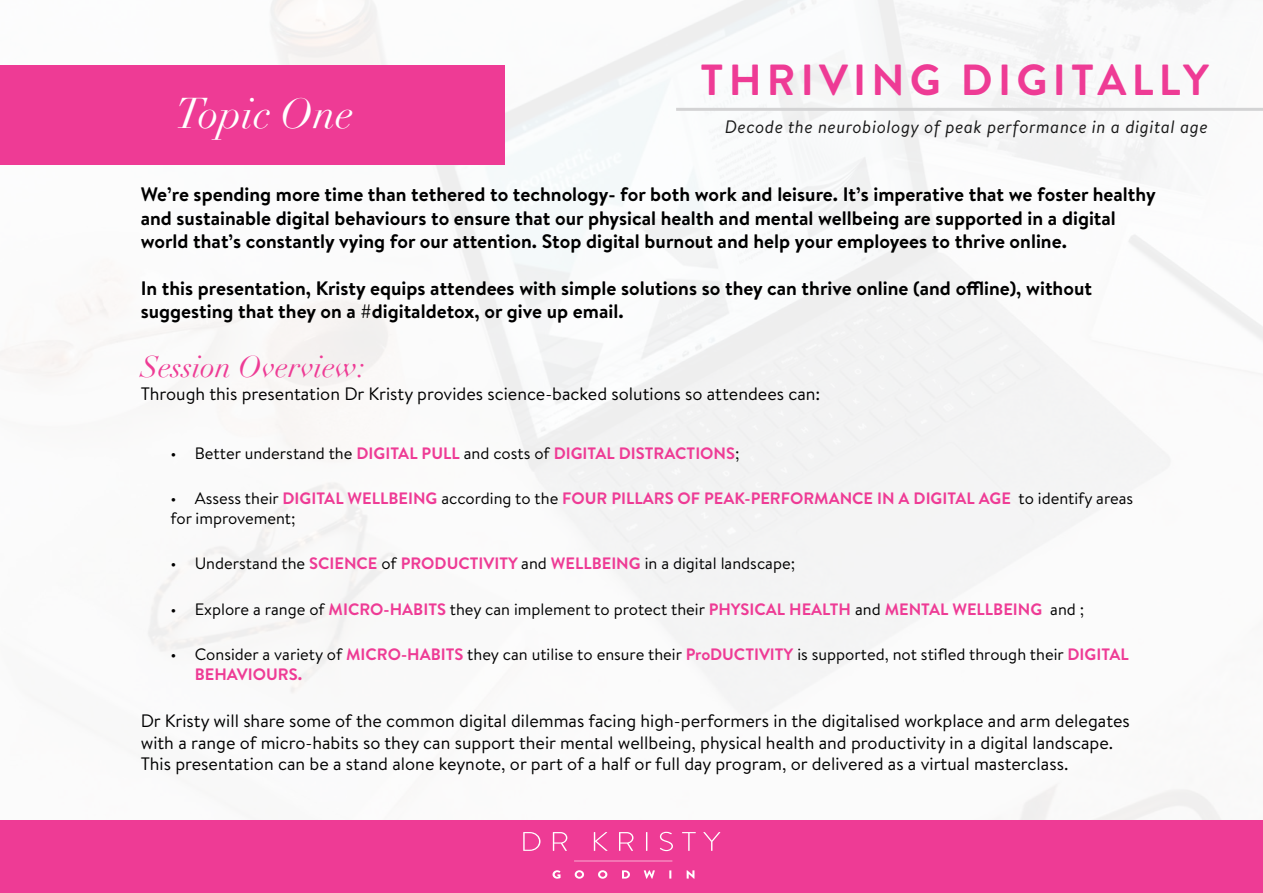
<style>
.page{position:relative;width:1263px;height:893px;background:#fff}
.page>*{position:absolute;margin:0;border:0;box-sizing:border-box;transform-origin:0 0}
.t1{font:700 43.5px "Brandon Text";letter-spacing:.12em;color:#ee3b95}
.t2{font:italic 42px "Didot";color:#fff}
.t3{font:italic 30px "Didot";color:#ee3b95}
.t4{font:700 19.5px/23.4px "Brandon Text";color:#000}
.t5{font:18px/21.6px "Brandon Text";color:#000}
.t6{font:italic 18px "Brandon Text";letter-spacing:.025em;color:#191919}
.t7{font:16.5px/19.8px "Brandon Text";color:#000}
.t8{font:700 16.5px/19.8px "Brandon Text";color:#ee3b95}
.s1{font-weight:700;color:#ee3b95}
.s2{font-weight:400;color:#000}
</style>
<div class="page">
<img style="left:0;top:0;width:1263px;height:821px">
<div style="left:0;top:65px;width:505px;height:99px;background:#ee3b95"></div>
<hr style="left:676px;top:108px;width:587px;height:3px;background:#d3d3d4">
<div style="left:0;top:821px;width:1263px;height:72px;background:#ee3b95"></div>
<svg style="left:523px;top:832px;width:17px;height:19px"></svg>
<svg style="left:553px;top:832px;width:14px;height:19px"></svg>
<svg style="left:594px;top:832px;width:14px;height:19px"></svg>
<svg style="left:619px;top:832px;width:14px;height:19px"></svg>
<svg style="left:646px;top:832px;width:1px;height:19px"></svg>
<svg style="left:660px;top:832px;width:13px;height:19px"></svg>
<svg style="left:682px;top:832px;width:14px;height:19px"></svg>
<svg style="left:703px;top:832px;width:17px;height:19px"></svg>
<svg style="left:552px;top:870px;width:8px;height:9px"></svg>
<svg style="left:575px;top:870px;width:9px;height:9px"></svg>
<svg style="left:598px;top:870px;width:9px;height:9px"></svg>
<svg style="left:622px;top:870px;width:8px;height:8px"></svg>
<svg style="left:644px;top:870px;width:11px;height:9px"></svg>
<svg style="left:669px;top:870px;width:2px;height:8px"></svg>
<svg style="left:687px;top:870px;width:7px;height:9px"></svg>
<svg style="left:574px;top:861px;width:98px;height:1px"></svg>
<h2 class="t2" style="left:175px;top:88px;width:180px">Topic One</h2>
<h1 class="t1" style="left:700px;top:50px;width:510px">THRIVING DIGITALLY</h1>
<p class="t6" style="left:725px;top:114px;width:484px">Decode the neurobiology of peak performance in a digital age</p>
<p class="t4" style="left:141px;top:182px;width:1016px">We’re spending more time than tethered to technology- for both work and leisure. It’s imperative that we foster healthy and sustainable digital behaviours to ensure that our physical health and mental wellbeing are supported in a digital world that’s constantly vying for our attention. Stop digital burnout and help your employees to thrive online.</p>
<p class="t4" style="left:141px;top:276px;width:953px">In this presentation, Kristy equips attendees with simple solutions so they can thrive online (and offline), without suggesting that they on a #digitaldetox, or give up email.</p>
<h3 class="t3" style="left:141px;top:348px;width:226px">Session Overview:</h3>
<p class="t5" style="left:141px;top:382px;width:681px">Through this presentation Dr Kristy provides science-backed solutions so attendees can:</p>
<p class="t7" style="left:170px;top:443px;width:571px">• Better understand the <span class="s1">DIGITAL PULL</span> and costs of <span class="s1">DIGITAL DISTRACTIONS</span>;</p>
<p class="t8" style="left:170px;top:488px;width:964px"><span class="s2">• Assess their</span> DIGITAL WELLBEING <span class="s2">according to the</span> FOUR PILLARS OF PEAK-PERFORMANCE IN A DIGITAL AGE <span class="s2">to identify areas for improvement;</span></p>
<p class="t7" style="left:170px;top:553px;width:626px">• Understand the <span class="s1">SCIENCE</span> of <span class="s1">PRODUCTIVITY</span> and <span class="s1">WELLBEING</span> in a digital landscape;</p>
<p class="t7" style="left:170px;top:598px;width:915px">• Explore a range of <span class="s1">MICRO-HABITS</span> they can implement to protect their <span class="s1">PHYSICAL HEALTH</span> and <span class="s1">MENTAL WELLBEING</span> and ;</p>
<p class="t7" style="left:195px;top:644px;width:935px;text-indent:-24px">• Consider a variety of <span class="s1">MICRO-HABITS</span> they can utilise to ensure their <span class="s1">ProDUCTIVITY</span> is supported, not stifled through their <span class="s1">DIGITAL<br>BEHAVIOURS.</span></p>
<p class="t5" style="left:141px;top:709px;width:991px">Dr Kristy will share some of the common digital dilemmas facing high-performers in the digitalised workplace and arm delegates with a range of micro-habits so they can support their mental wellbeing, physical health and productivity in a digital landscape.<br>This presentation can be a stand alone keynote, or part of a half or full day program, or delivered as a virtual masterclass.</p>
</div>
